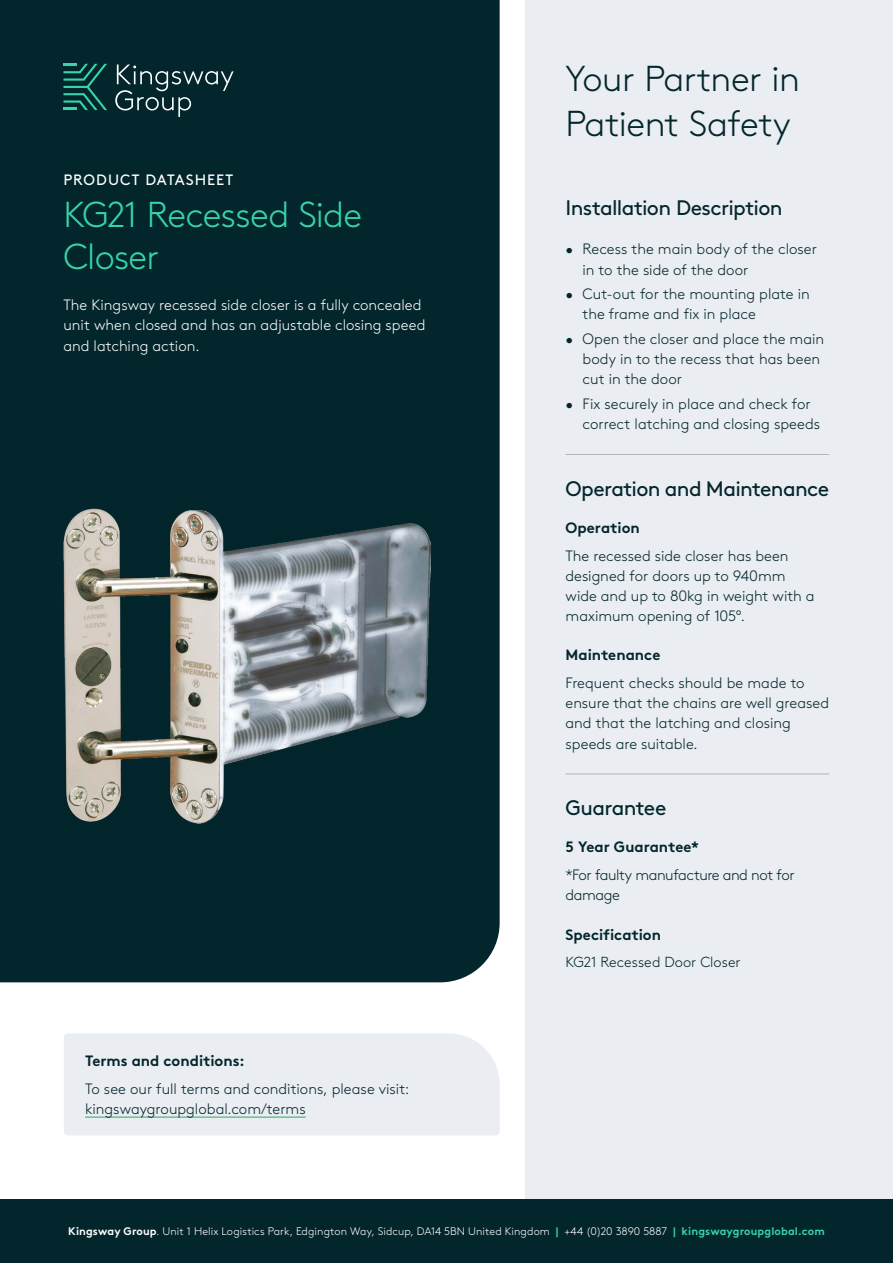
<style>
.page{position:relative;width:893px;height:1263px;background:#fff}
.page>*{position:absolute;margin:0;border:0;box-sizing:border-box;transform-origin:0 0}
.t1{font:300 36px/45px "Brown Pro";letter-spacing:-.015em;color:#03262d}
.t2{font:300 36px/42px "Brown Pro";letter-spacing:-.02em;color:#37d4ae}
.t3{font:21px "Brown Pro";letter-spacing:-.03em;color:#03262d}
.t4{font:300 15px/20.2px "Brown Pro";color:#03262d}
.t5{font:300 15px/20.2px "Brown Pro";color:#fff}
.t6{font:700 15px "Brown Pro";color:#03262d}
.t7{font:300 15px/20.2px "Brown Pro";letter-spacing:-.03em;color:#03262d}
.t8{font:15px "Brown Pro";letter-spacing:.065em;color:#fff}
.t9{font:300 14.55px "Brown Pro";letter-spacing:.005em;color:#03262d}
.t10{font:300 10.95px "Brown Pro";letter-spacing:.01em;color:#fff}
.s1{font-weight:700}
.s2{font-weight:700;color:#37d4ae}
</style>
<div class="page">
<div style="left:525px;top:0;width:368px;height:1263px;background:#eaedf1"></div>
<div style="left:0;top:0;width:500px;height:982px;background:#03262d"></div>
<svg style="left:115px;top:65px;width:119px;height:52px;background:#234147"></svg>
<svg style="left:63px;top:64px;width:44px;height:46px;background:#10534e"></svg>
<div style="left:64px;top:1033px;width:436px;height:102px;background:#eaedf1"></div>
<hr style="left:85px;top:1116px;width:221px;height:2px;background:#6dbe95">
<hr style="left:566px;top:774px;width:263px;height:1px;background:#282827">
<hr style="left:566px;top:454px;width:263px;height:1px;background:#282827">
<img style="left:64px;top:508px;width:367px;height:315px">
<div style="left:0;top:1199px;width:893px;height:64px;background:#03262d"></div>
<p class="t8" style="left:63px;top:169px;width:171px">PRODUCT DATASHEET</p>
<h1 class="t2" style="left:63px;top:191px;width:300px">KG21 Recessed Side<br>Closer</h1>
<p class="t5" style="left:63px;top:294px;width:363px">The Kingsway recessed side closer is a fully concealed unit when closed and has an adjustable closing speed and latching action.</p>
<p class="t6" style="left:85px;top:1048px;width:161px">Terms and conditions:</p>
<p class="t4" style="left:85px;top:1077px;width:326px">To see our full terms and conditions, please visit: kingswaygroupglobal.com/terms</p>
<h1 class="t1" style="left:566px;top:53px;width:236px">Your Partner in<br>Patient Safety</h1>
<h2 class="t3" style="left:566px;top:192px;width:219px">Installation Description</h2>
<p class="t4" style="left:583px;top:238px;width:236px;text-indent:-17px">• Recess the main body of the closer in to the side of the door</p>
<p class="t4" style="left:583px;top:283px;width:229px;text-indent:-17px">• Cut-out for the mounting plate in the frame and fix in place</p>
<p class="t4" style="left:583px;top:327px;width:243px;text-indent:-17px">• Open the closer and place the main body in to the recess that has been cut in the door</p>
<p class="t4" style="left:583px;top:392px;width:239px;text-indent:-17px">• Fix securely in place and check for correct latching and closing speeds</p>
<h2 class="t3" style="left:566px;top:473px;width:265px">Operation and Maintenance</h2>
<p class="t6" style="left:566px;top:515px;width:76px">Operation</p>
<p class="t4" style="left:566px;top:544px;width:251px">The recessed side closer has been designed for doors up to 940mm wide and up to 80kg in weight with a maximum opening of 105°.</p>
<p class="t6" style="left:566px;top:642px;width:96px">Maintenance</p>
<p class="t4" style="left:566px;top:671px;width:265px">Frequent checks should be made to ensure that the chains are well greased and that the latching and closing speeds are suitable.</p>
<h2 class="t3" style="left:566px;top:792px;width:102px">Guarantee</h2>
<p class="t6" style="left:566px;top:835px;width:135px">5 Year Guarantee*</p>
<p class="t7" style="left:566px;top:864px;width:231px">*For faulty manufacture and not for damage</p>
<p class="t6" style="left:566px;top:922px;width:97px">Specification</p>
<p class="t9" style="left:566px;top:951px;width:177px">KG21 Recessed Door Closer</p>
<p class="t10" style="left:68px;top:1223px;width:758px"><span class="s1">Kingsway Group</span>. Unit 1 Helix Logistics Park, Edgington Way, Sidcup, DA14 5BN United Kingdom <span class="s2">|</span> +44 (0)20 3890 5887 <span class="s2">| kingswaygroupglobal.com</span></p>
</div>
